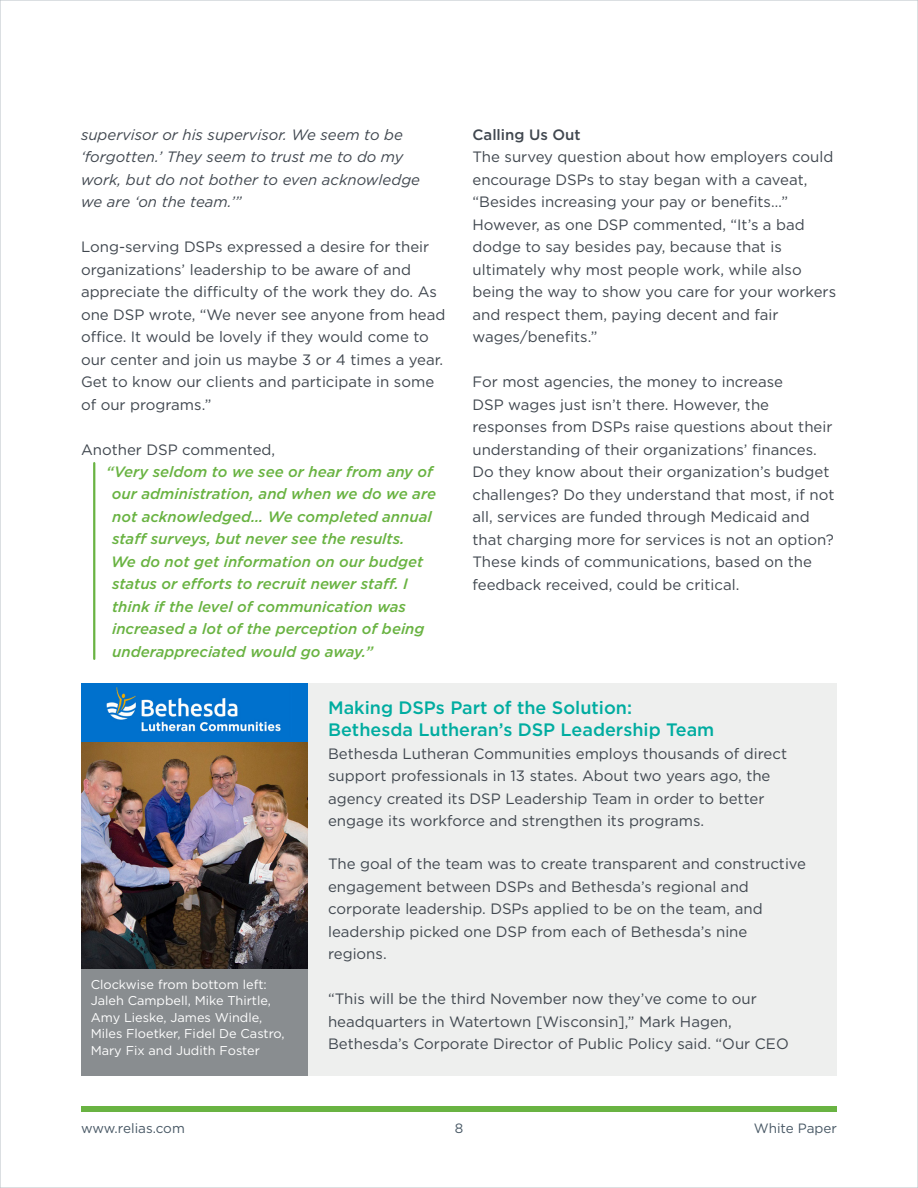
<style>
.page{position:relative;width:918px;height:1188px;background:#fff}
.page>*{position:absolute;margin:0;border:0;box-sizing:border-box;transform-origin:0 0}
.t1{font:500 18px/22.5px "Gotham";color:#00aca0}
.t2{font:15px/22.5px "Gotham";color:#40474f}
.t3{font:italic 500 15px/22.5px "Gotham";color:#69b342}
.t4{font:italic 15px/22.5px "Gotham";color:#40474f}
.t5{font:500 15px "Gotham";color:#40474f}
.t6{font:13.5px "Gotham";color:#485865}
.t7{font:12.75px/16.5px "Gotham";color:#fff}
</style>
<div class="page">
<div style="left:81px;top:1106px;width:756px;height:6px;background:#69b342"></div>
<div style="left:81px;top:683px;width:756px;height:393px;background:#eeefee"></div>
<div style="left:81px;top:683px;width:226px;height:68px;background:#0071cd"></div>
<img style="left:106px;top:687px;width:175px;height:45px">
<img style="left:81px;top:743px;width:226px;height:226px">
<div style="left:81px;top:969px;width:226px;height:107px;background:#898d90"></div>
<hr style="left:93px;top:463px;width:2px;height:196px;background:#69b342">
<p class="t4" style="left:81px;top:123px;width:341px">supervisor or his supervisor. We seem to be ‘forgotten.’ They seem to trust me to do my work, but do not bother to even acknowledge we are ‘on the team.’”</p>
<p class="t2" style="left:81px;top:236px;width:366px">Long-serving DSPs expressed a desire for their organizations’ leadership to be aware of and appreciate the difficulty of the work they do. As one DSP wrote, “We never see anyone from head office. It would be lovely if they would come to our center and join us maybe 3 or 4 times a year.<br>Get to know our clients and participate in some of our programs.”</p>
<p class="t2" style="left:81px;top:438px;width:196px">Another DSP commented,</p>
<p class="t3" style="left:111px;top:460px;width:327px;text-indent:-5px">“Very seldom to we see or hear from any of our administration, and when we do we are not acknowledged… We completed annual staff surveys, but never see the results.<br>We do not get information on our budget status or efforts to recruit newer staff. I think if the level of communication was increased a lot of the perception of being underappreciated would go away.”</p>
<p class="t5" style="left:472px;top:125px;width:110px">Calling Us Out</p>
<p class="t2" style="left:472px;top:146px;width:365px">The survey question about how employers could encourage DSPs to stay began with a caveat, “Besides increasing your pay or benefits…” However, as one DSP commented, “It’s a bad dodge to say besides pay, because that is ultimately why most people work, while also being the way to show you care for your workers and respect them, paying decent and fair wages/benefits.”</p>
<p class="t2" style="left:472px;top:371px;width:364px">For most agencies, the money to increase<br>DSP wages just isn’t there. However, the responses from DSPs raise questions about their understanding of their organizations’ finances.<br>Do they know about their organization’s budget challenges? Do they understand that most, if not all, services are funded through Medicaid and that charging more for services is not an option?<br>These kinds of communications, based on the feedback received, could be critical.</p>
<p class="t7" style="left:91px;top:976px;width:196px">Clockwise from bottom left:<br>Jaleh Campbell, Mike Thirtle,<br>Amy Lieske, James Windle,<br>Miles Floetker, Fidel De Castro,<br>Mary Fix and Judith Foster</p>
<p class="t1" style="left:328px;top:696px;width:388px">Making DSPs Part of the Solution:<br>Bethesda Lutheran’s DSP Leadership Team</p>
<p class="t2" style="left:328px;top:742px;width:460px">Bethesda Lutheran Communities employs thousands of direct support professionals in 13 states. About two years ago, the agency created its DSP Leadership Team in order to better engage its workforce and strengthen its programs.</p>
<p class="t2" style="left:328px;top:852px;width:480px">The goal of the team was to create transparent and constructive engagement between DSPs and Bethesda’s regional and corporate leadership. DSPs applied to be on the team, and leadership picked one DSP from each of Bethesda’s nine regions.</p>
<p class="t2" style="left:328px;top:987px;width:462px">“This will be the third November now they’ve come to our headquarters in Watertown [Wisconsin],” Mark Hagen,<br>Bethesda’s Corporate Director of Public Policy said. “Our CEO</p>
<p class="t6" style="left:81px;top:1119px;width:105px">www.relias.com</p>
<p class="t6" style="left:455px;top:1119px;width:10px">8</p>
<p class="t6" style="left:754px;top:1119px;width:85px">White Paper</p>
</div>
